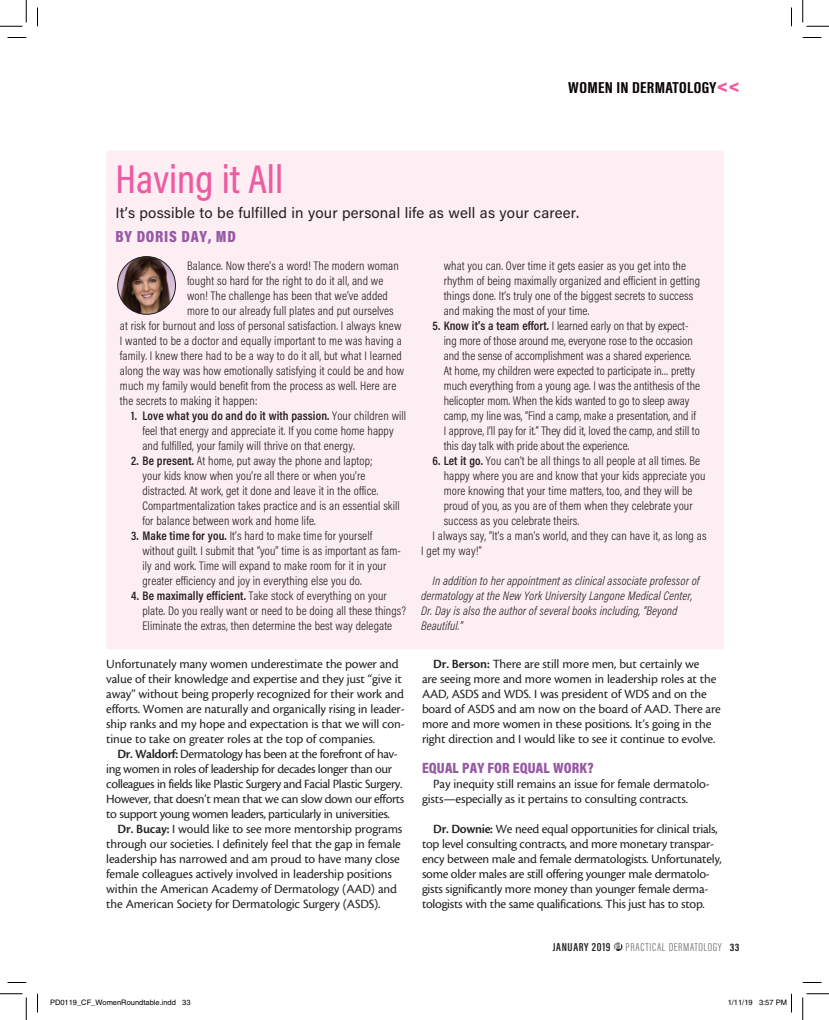
<style>
.page{position:relative;width:829px;height:1020px;background:#fff}
.page>*{position:absolute;margin:0;border:0;box-sizing:border-box;transform-origin:0 0}
.t1{font:500 40.62px "Acumin Pro Cond";color:#ee5ba2}
.t2{font:700 16.25px "Acumin Pro Extra Cond";letter-spacing:.02em;color:#080302;scale:1.21 1}
.t3{font:900 16.25px "Acumin Pro Cond";letter-spacing:.045em;color:#9659a4}
.t4{font:15px "Acumin Pro";letter-spacing:.01em;color:#231f20}
.t5{font:900 15px "Acumin Pro Cond";letter-spacing:.01em;color:#9659a4}
.t6{font:13.12px/15px "Cronos MM 408 10";letter-spacing:-.01em;color:#231f20}
.t7{font:13.12px/15px "Cronos MM 408 10";letter-spacing:-.03em;color:#231f20}
.t8{font:300 12.5px/15px "Acumin Pro Cond";letter-spacing:.01em;color:#231f20}
.t9{font:italic 300 12.5px/15px "Acumin Pro Cond";letter-spacing:.01em;color:#231f20}
.t10{font:300 11.75px "Acumin Pro Extra Cond";letter-spacing:.05em;color:#6c6d70;scale:1.11 1}
.t11{font:600 11.75px "Acumin Pro Extra Cond";letter-spacing:.05em;color:#231f20;scale:1.11 1}
.t12{font:7.5px "Helvetica";color:#000}
.s1{font-weight:900;font-size:23.75px;color:#ee5ba2}
.s2{font-weight:600}
.s3{font-family:"Cronos MM 574 10"}
.s4{font-weight:700;font-size:11.12px;color:#231f20}
</style>
<div class="page">
<svg style="left:614px;top:942px;width:8px;height:9px"></svg>
<div style="left:106px;top:151px;width:618px;height:498px;background:#fdeef4"></div>
<img style="left:118px;top:257px;width:57px;height:57px;border-radius:29px">
<div style="left:117px;top:256px;width:59px;height:59px;border:1px solid #231f20;border-radius:50%"></div>
<svg style="left:8px;top:37px;width:18px;height:1px"></svg>
<svg style="left:802px;top:37px;width:19px;height:1px"></svg>
<svg style="left:8px;top:982px;width:18px;height:1px"></svg>
<svg style="left:802px;top:982px;width:19px;height:1px"></svg>
<svg style="left:37px;top:8px;width:1px;height:18px"></svg>
<svg style="left:37px;top:994px;width:1px;height:18px"></svg>
<svg style="left:791px;top:8px;width:1px;height:18px"></svg>
<svg style="left:0;top:0;width:27px;height:27px"></svg>
<svg style="left:0;top:993px;width:27px;height:27px"></svg>
<svg style="left:802px;top:0;width:27px;height:27px"></svg>
<svg style="left:802px;top:993px;width:27px;height:27px"></svg>
<svg style="left:791px;top:994px;width:1px;height:18px"></svg>
<h2 class="t2" style="left:568px;top:78px;width:143px">WOMEN IN DERMATOLOGY<span class="s1">&lt;&lt;</span></h2>
<h1 class="t1" style="left:116px;top:153px;width:169px">Having it All</h1>
<p class="t4" style="left:116px;top:203px;width:465px">It’s possible to be fulfilled in your personal life as well as your career.</p>
<h2 class="t3" style="left:116px;top:226px;width:122px">BY DORIS DAY, MD</h2>
<p class="t8" style="left:187px;top:258px;width:213px">Balance. Now there’s a word! The modern woman</p>
<p class="t8" style="left:187px;top:273px;width:198px">fought so hard for the right to do it all, and we</p>
<p class="t8" style="left:187px;top:288px;width:202px">won! The challenge has been that we’ve added</p>
<p class="t8" style="left:187px;top:303px;width:208px">more to our already full plates and put ourselves</p>
<p class="t8" style="left:120px;top:318px;width:283px">at risk for burnout and loss of personal satisfaction. I always knew</p>
<p class="t8" style="left:120px;top:333px;width:283px">I wanted to be a doctor and equally important to me was having a</p>
<p class="t8" style="left:120px;top:348px;width:283px">family. I knew there had to be a way to do it all, but what I learned</p>
<p class="t8" style="left:120px;top:363px;width:286px">along the way was how emotionally satisfying it could be and how</p>
<p class="t8" style="left:120px;top:378px;width:278px">much my family would benefit from the process as well. Here are</p>
<p class="t8" style="left:120px;top:393px;width:139px">the secrets to making it happen:</p>
<p class="t8" style="left:142px;top:408px;width:265px;text-indent:-11px"><span class="s2">1. Love what you do and do it with passion.</span> Your children will feel that energy and appreciate it. If you come home happy and fulfilled, your family will thrive on that energy.</p>
<p class="t8" style="left:142px;top:453px;width:259px;text-indent:-11px"><span class="s2">2. Be present.</span> At home, put away the phone and laptop;<br>your kids know when you’re all there or when you’re distracted. At work, get it done and leave it in the office.<br>Compartmentalization takes practice and is an essential skill for balance between work and home life.</p>
<p class="t8" style="left:142px;top:528px;width:260px;text-indent:-11px"><span class="s2">3. Make time for you.</span> It’s hard to make time for yourself without guilt. I submit that “you” time is as important as fam&shy;ily and work. Time will expand to make room for it in your greater efficiency and joy in everything else you do.</p>
<p class="t8" style="left:142px;top:588px;width:265px;text-indent:-11px"><span class="s2">4. Be maximally efficient.</span> Take stock of everything on your plate. Do you really want or need to be doing all these things?<br>Eliminate the extras, then determine the best way delegate</p>
<p class="t6" style="left:106px;top:656px;width:300px">Unfortunately many women underestimate the power and value of their knowledge and expertise and they just “give it away” without being properly recognized for their work and efforts. Women are naturally and organically rising in leader&shy;ship ranks and my hope and expectation is that we will con&shy;tinue to take on greater roles at the top of companies.</p>
<p class="t7" style="left:106px;top:746px;width:300px;text-indent:11px"><span class="s3">Dr. Waldorf:</span> Dermatology has been at the forefront of hav&shy;ing women in roles of leadership for decades longer than our colleagues in fields like Plastic Surgery and Facial Plastic Surgery.<br>However, that doesn’t mean that we can slow down our efforts to support young women leaders, particularly in universities.</p>
<p class="t6" style="left:106px;top:821px;width:297px;text-indent:11px"><span class="s3">Dr. Bucay:</span> I would like to see more mentorship programs through our societies. I definitely feel that the gap in female leadership has narrowed and am proud to have many close female colleagues actively involved in leadership positions within the American Academy of Dermatology (AAD) and the American Society for Dermatologic Surgery (ASDS).</p>
<p class="t8" style="left:444px;top:258px;width:258px">what you can. Over time it gets easier as you get into the rhythm of being maximally organized and efficient in getting things done. It’s truly one of the biggest secrets to success and making the most of your time.</p>
<p class="t8" style="left:444px;top:318px;width:258px;text-indent:-11px"><span class="s2">5. Know it’s a team effort.</span> I learned early on that by expect&shy;ing more of those around me, everyone rose to the occasion and the sense of accomplishment was a shared experience.<br>At home, my children were expected to participate in… pretty much everything from a young age. I was the antithesis of the helicopter mom. When the kids wanted to go to sleep away camp, my line was, “Find a camp, make a presentation, and if I approve, I’ll pay for it.” They did it, loved the camp, and still to this day talk with pride about the experience.</p>
<p class="t8" style="left:432px;top:453px;width:269px"><span class="s2">6. Let it go.</span> You can’t be all things to all people at all times. Be</p>
<p class="t8" style="left:444px;top:468px;width:263px">happy where you are and know that your kids appreciate you</p>
<p class="t8" style="left:444px;top:483px;width:250px">more knowing that your time matters, too, and they will be</p>
<p class="t8" style="left:444px;top:498px;width:250px">proud of you, as you are of them when they celebrate your</p>
<p class="t8" style="left:444px;top:513px;width:137px">success as you celebrate theirs.</p>
<p class="t8" style="left:432px;top:528px;width:276px">I always say, “It’s a man’s world, and they can have it, as long as</p>
<p class="t8" style="left:421px;top:543px;width:62px">I get my way!”</p>
<p class="t9" style="left:421px;top:573px;width:280px;text-indent:11px">In addition to her appointment as clinical associate professor of dermatology at the New York University Langone Medical Center, Dr. Day is also the author of several books including, “Beyond Beautiful.”</p>
<p class="t6" style="left:422px;top:656px;width:300px;text-indent:11px"><span class="s3">Dr. Berson:</span> There are still more men, but certainly we<br>are seeing more and more women in leadership roles at the AAD, ASDS and WDS. I was president of WDS and on the board of ASDS and am now on the board of AAD. There are more and more women in these positions. It’s going in the right direction and I would like to see it continue to evolve.</p>
<p class="t5" style="left:422px;top:758px;width:173px">EQUAL PAY FOR EQUAL WORK?</p>
<p class="t6" style="left:422px;top:776px;width:289px;text-indent:11px">Pay inequity still remains an issue for female dermatolo&shy;gists—especially as it pertains to consulting contracts.</p>
<p class="t6" style="left:422px;top:821px;width:301px;text-indent:11px"><span class="s3">Dr. Downie:</span> We need equal opportunities for clinical trials, top level consulting contracts, and more monetary transpar&shy;ency between male and female dermatologists. Unfortunately, some older males are still offering younger male dermatolo&shy;gists significantly more money than younger female derma&shy;tologists with the same qualifications. This just has to stop.</p>
<p class="t11" style="left:553px;top:940px;width:54px">JANUARY 2019</p>
<p class="t10" style="left:625px;top:940px;width:104px">PRACTICAL DERMATOLOGY <span class="s4">33</span></p>
<p class="t12" style="left:50px;top:998px;width:142px">PD0119_CF_WomenRoundtable.indd 33</p>
<p class="t12" style="left:728px;top:998px;width:61px">1/11/19 3:57 PM</p>
</div>
